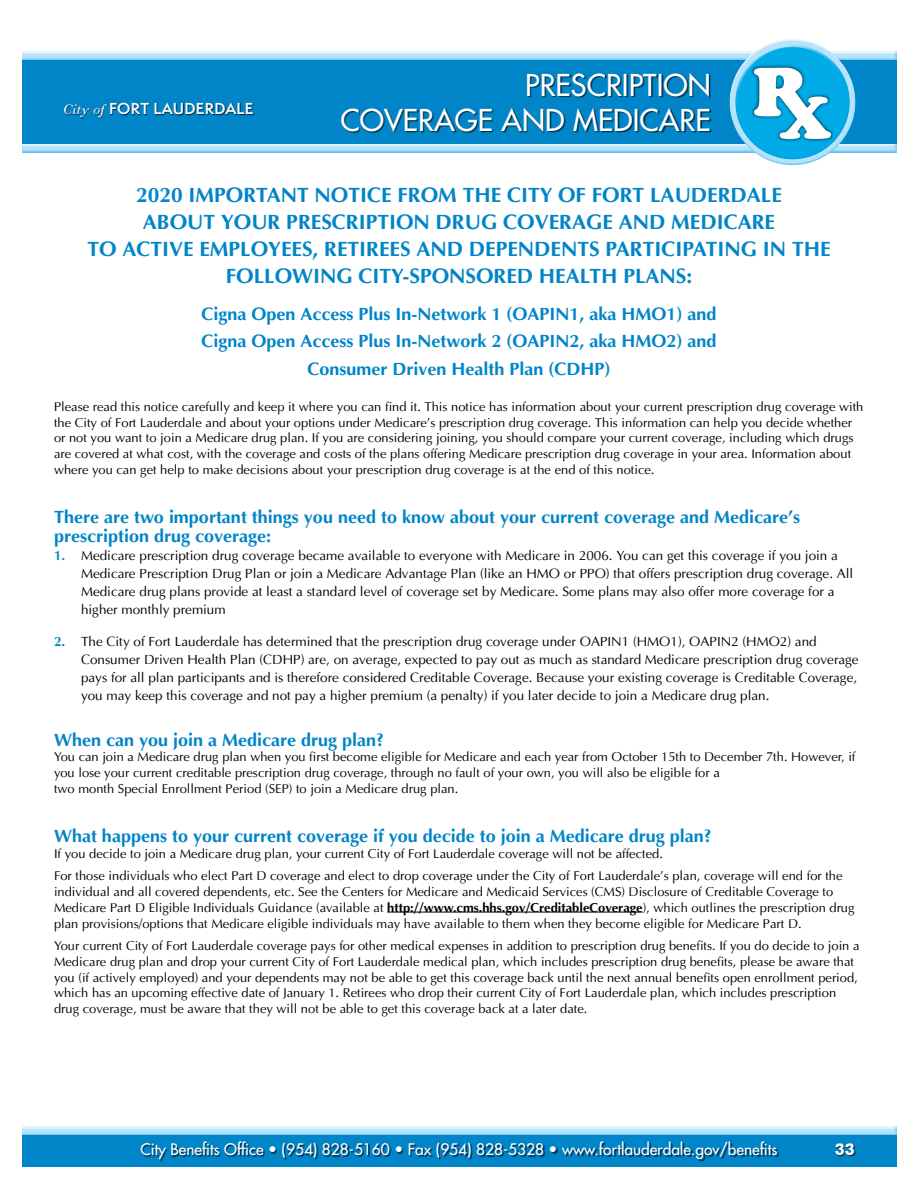
<style>
.page{position:relative;width:918px;height:1188px;background:#fff}
.page>*{position:absolute;margin:0;border:0;box-sizing:border-box;transform-origin:0 0}
.t1{font:29.25px/35.2px "Futura";color:#fff;text-align:right}
.t2{font:700 21px/27px "Ottawa";color:#0085c8;text-align:center}
.t3{font:700 18px/27.8px "Ottawa";color:#0085c8;text-align:center}
.t4{font:700 16.2px "Futura BT";color:#fff}
.t5{font:15.45px "Futura";color:#fff}
.t6{font:600 14.7px "Semplicita Pro";letter-spacing:.02em;color:#fff}
.t7{font:13.5px/18px "Ottawa Plain";color:#000}
.t8{font:12.9px/15.8px "Ottawa Plain";color:#000}
.s1{font-family:"Bodoni";font-weight:400;font-style:italic}
.s2{font-family:"Ottawa";font-weight:700;color:#0085c8}
.s3{font-family:"Ottawa";font-weight:700}
</style>
<div class="page">
<div style="left:22px;top:56px;width:874px;height:92px;background:#0085c8"></div>
<div style="left:20px;top:49px;width:878px;height:10px;background:#fff;opacity:.75"></div>
<div style="left:20px;top:52px;width:878px;height:9px;background:#00aae6;opacity:.75"></div>
<div style="left:20px;top:142px;width:878px;height:10px;background:#0085c8"></div>
<div style="left:20px;top:144px;width:878px;height:10px;background:#00aae6;opacity:.75"></div>
<div style="left:22px;top:1131px;width:874px;height:35px;background:#0085c8"></div>
<div style="left:20px;top:1126px;width:877px;height:10px;background:#00aae6;opacity:.75"></div>
<div style="left:142px;top:1142px;width:637px;height:19px;background:#000;opacity:.65"></div>
<div style="left:835px;top:1144px;width:21px;height:13px;background:#000;opacity:.65"></div>
<div style="left:728px;top:38px;width:129px;height:76px;background:#fff;opacity:.75"></div>
<div style="left:728px;top:50px;width:129px;height:117px;background:#00aae6;opacity:.75"></div>
<div style="left:734px;top:44px;width:118px;height:69px;background:#fff;opacity:.75"></div>
<div style="left:734px;top:55px;width:118px;height:106px;background:#00aae6;opacity:.75"></div>
<div style="left:751px;top:64px;width:83px;height:79px;background:#000;opacity:.75"></div>
<svg style="left:754px;top:68px;width:78px;height:71px;background:#7ecde9"></svg>
<div style="left:342px;top:73px;width:369px;height:61px;background:#000;opacity:.65"></div>
<div style="left:65px;top:102px;width:190px;height:16px;background:#000;opacity:.65"></div>
<hr style="left:387px;top:912px;width:256px;height:1px;background:#000">
<p class="t6" style="left:63px;top:97px;width:192px"><span class="s1">City of</span> FORT LAUDERDALE</p>
<h1 class="t1" style="left:341px;top:68px;width:372px">PRESCRIPTION<br>COVERAGE AND MEDICARE</h1>
<h2 class="t2" style="left:87px;top:181px;width:745px">2020 IMPORTANT NOTICE FROM THE CITY OF FORT LAUDERDALE<br>ABOUT YOUR PRESCRIPTION DRUG COVERAGE AND MEDICARE<br>TO ACTIVE EMPLOYEES, RETIREES AND DEPENDENTS PARTICIPATING IN THE FOLLOWING CITY-SPONSORED HEALTH PLANS:</h2>
<h3 class="t3" style="left:202px;top:299px;width:516px">Cigna Open Access Plus In-Network 1 (OAPIN1, aka HMO1) and<br>Cigna Open Access Plus In-Network 2 (OAPIN2, aka HMO2) and<br>Consumer Driven Health Plan (CDHP)</h3>
<p class="t8" style="left:54px;top:399px;width:811px">Please read this notice carefully and keep it where you can find it. This notice has information about your current prescription drug coverage with the City of Fort Lauderdale and about your options under Medicare’s prescription drug coverage. This information can help you decide whether or not you want to join a Medicare drug plan. If you are considering joining, you should compare your current coverage, including which drugs are covered at what cost, with the coverage and costs of the plans offering Medicare prescription drug coverage in your area. Information about where you can get help to make decisions about your prescription drug coverage is at the end of this notice.</p>
<h3 class="t3" style="left:54px;top:507px;width:748px;line-height:19.5px;text-align:left">There are two important things you need to know about your current coverage and Medicare’s prescription drug coverage:</h3>
<p class="t7" style="left:81px;top:547px;width:774px;text-indent:-27px"><span class="s2">1.</span> Medicare prescription drug coverage became available to everyone with Medicare in 2006. You can get this coverage if you join a Medicare Prescription Drug Plan or join a Medicare Advantage Plan (like an HMO or PPO) that offers prescription drug coverage. All Medicare drug plans provide at least a standard level of coverage set by Medicare. Some plans may also offer more coverage for a higher monthly premium</p>
<p class="t7" style="left:81px;top:632px;width:779px;text-indent:-27px"><span class="s2">2.</span> The City of Fort Lauderdale has determined that the prescription drug coverage under OAPIN1 (HMO1), OAPIN2 (HMO2) and Consumer Driven Health Plan (CDHP) are, on average, expected to pay out as much as standard Medicare prescription drug coverage pays for all plan participants and is therefore considered Creditable Coverage. Because your existing coverage is Creditable Coverage, you may keep this coverage and not pay a higher premium (a penalty) if you later decide to join a Medicare drug plan.</p>
<h3 class="t3" style="left:54px;top:725px;width:332px">When can you join a Medicare drug plan?</h3>
<p class="t8" style="left:54px;top:749px;width:803px">You can join a Medicare drug plan when you first become eligible for Medicare and each year from October 15th to December 7th. However, if you lose your current creditable prescription drug coverage, through no fault of your own, you will also be eligible for a<br>two month Special Enrollment Period (SEP) to join a Medicare drug plan.</p>
<h3 class="t3" style="left:54px;top:822px;width:659px">What happens to your current coverage if you decide to join a Medicare drug plan?</h3>
<p class="t8" style="left:54px;top:842px;width:790px;line-height:22.5px">If you decide to join a Medicare drug plan, your current City of Fort Lauderdale coverage will not be affected.<br>For those individuals who elect Part D coverage and elect to drop coverage under the City of Fort Lauderdale’s plan, coverage will end for the</p>
<p class="t8" style="left:54px;top:884px;width:802px">individual and all covered dependents, etc. See the Centers for Medicare and Medicaid Services (CMS) Disclosure of Creditable Coverage to<br>Medicare Part D Eligible Individuals Guidance (available at <span class="s3">http://www.cms.hhs.gov/CreditableCoverage</span>), which outlines the prescription drug plan provisions/options that Medicare eligible individuals may have available to them when they become eligible for Medicare Part D.</p>
<p class="t8" style="left:54px;top:938px;width:807px">Your current City of Fort Lauderdale coverage pays for other medical expenses in addition to prescription drug benefits. If you do decide to join a Medicare drug plan and drop your current City of Fort Lauderdale medical plan, which includes prescription drug benefits, please be aware that you (if actively employed) and your dependents may not be able to get this coverage back until the next annual benefits open enrollment period, which has an upcoming effective date of January 1. Retirees who drop their current City of Fort Lauderdale plan, which includes prescription drug coverage, must be aware that they will not be able to get this coverage back at a later date.</p>
<p class="t5" style="left:141px;top:1140px;width:638px">City Benefits Office • (954) 828-5160 • Fax (954) 828-5328 • www.fortlauderdale.gov/benefits</p>
<p class="t4" style="left:835px;top:1139px;width:22px">33</p>
</div>
